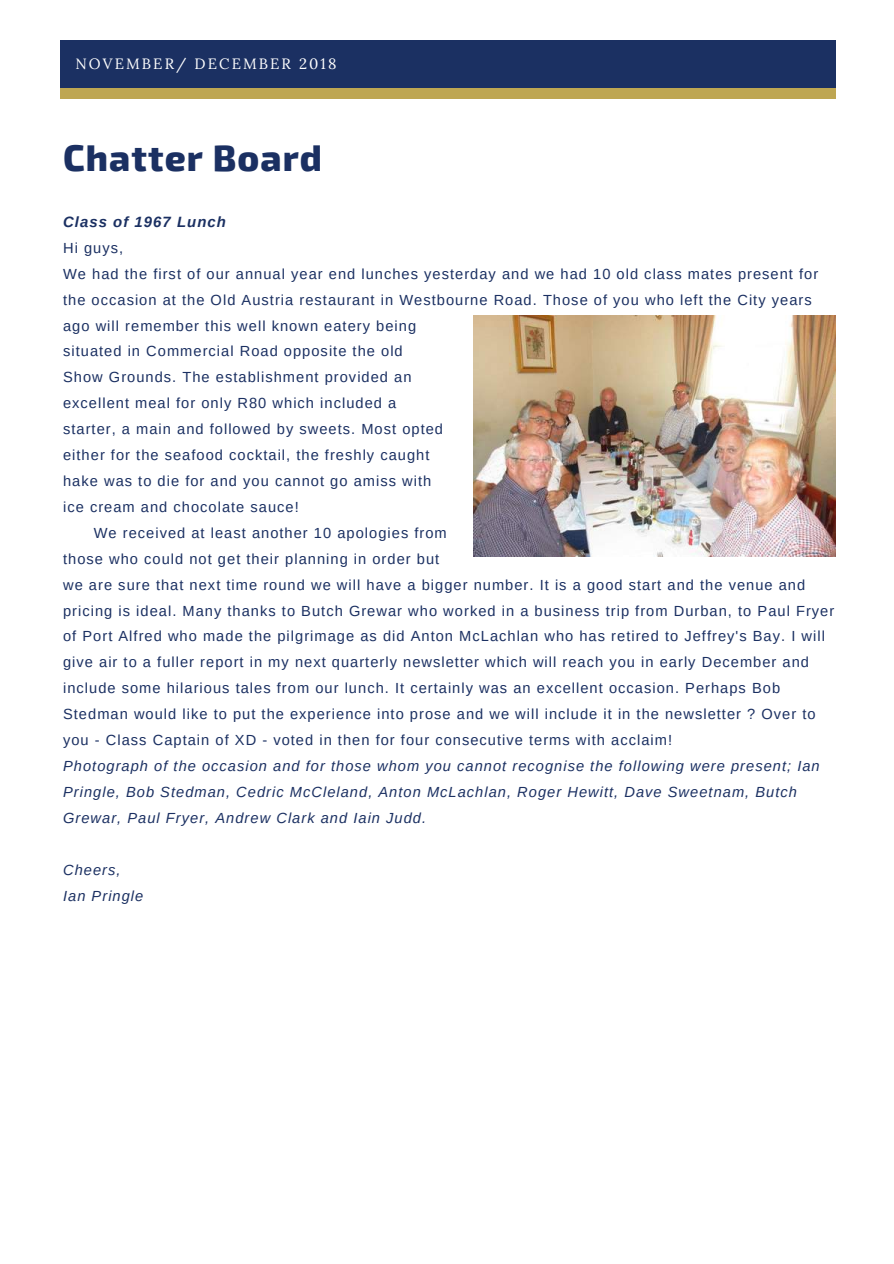
<style>
.page{position:relative;width:894px;height:1264px;background:#fff}
.page>*{position:absolute;margin:0;border:0;box-sizing:border-box;transform-origin:0 0}
.t1{font:800 36.45px "Exo 2";letter-spacing:.03em;color:#1b3062}
.t2{font:15px "Lora";letter-spacing:.14em;color:#fff}
.t3{font:italic 700 14.85px "Arimo";letter-spacing:.07em;color:#1b3062}
.t4{font:14.7px "Arimo";letter-spacing:.07em;color:#1b3062}
.t5{font:italic 14.7px/26px "Arimo";letter-spacing:.07em;color:#1b3062}
</style>
<div class="page">
<div style="left:60px;top:41px;width:775px;height:52px;background:#1b3062"></div>
<div style="left:61px;top:88px;width:774px;height:10px;background:#bea652"></div>
<img style="left:473px;top:315px;width:362px;height:241px">
<p class="t2" style="left:75px;top:54px;width:262px">NOVEMBER/ DECEMBER 2018</p>
<h1 class="t1" style="left:63px;top:134px;width:260px">Chatter Board</h1>
<p class="t3" style="left:63px;top:213px;width:164px">Class of 1967 Lunch</p>
<p class="t4" style="left:63px;top:239px;width:62px">Hi guys,</p>
<p class="t4" style="left:63px;top:265px;width:756px">We had the first of our annual year end lunches yesterday and we had 10 old class mates present for</p>
<p class="t4" style="left:63px;top:291px;width:750px">the occasion at the Old Austria restaurant in Westbourne Road. Those of you who left the City years</p>
<p class="t4" style="left:63px;top:317px;width:354px">ago will remember this well known eatery being</p>
<p class="t4" style="left:63px;top:343px;width:341px">situated in Commercial Road opposite the old</p>
<p class="t4" style="left:63px;top:369px;width:350px">Show Grounds. The establishment provided an</p>
<p class="t4" style="left:63px;top:395px;width:334px">excellent meal for only R80 which included a</p>
<p class="t4" style="left:63px;top:421px;width:381px">starter, a main and followed by sweets. Most opted</p>
<p class="t4" style="left:63px;top:447px;width:368px">either for the seafood cocktail, the freshly caught</p>
<p class="t4" style="left:63px;top:472px;width:369px">hake was to die for and you cannot go amiss with</p>
<p class="t4" style="left:63px;top:498px;width:237px">ice cream and chocolate sauce!</p>
<p class="t4" style="left:94px;top:524px;width:354px">We received at least another 10 apologies from</p>
<p class="t4" style="left:63px;top:550px;width:377px">those who could not get their planning in order but</p>
<p class="t4" style="left:63px;top:576px;width:743px">we are sure that next time round we will have a bigger number. It is a good start and the venue and</p>
<p class="t4" style="left:63px;top:602px;width:772px">pricing is ideal. Many thanks to Butch Grewar who worked in a business trip from Durban, to Paul Fryer</p>
<p class="t4" style="left:63px;top:628px;width:763px">of Port Alfred who made the pilgrimage as did Anton McLachlan who has retired to Jeffrey's Bay. I will</p>
<p class="t4" style="left:63px;top:654px;width:747px">give air to a fuller report in my next quarterly newsletter which will reach you in early December and</p>
<p class="t4" style="left:63px;top:680px;width:718px">include some hilarious tales from our lunch. It certainly was an excellent occasion. Perhaps Bob</p>
<p class="t4" style="left:63px;top:706px;width:753px">Stedman would like to put the experience into prose and we will include it in the newsletter ? Over to</p>
<p class="t4" style="left:63px;top:731px;width:610px">you - Class Captain of XD - voted in then for four consecutive terms with acclaim!</p>
<p class="t5" style="left:63px;top:753px;width:758px">Photograph of the occasion and for those whom you cannot recognise the following were present; Ian<br>Pringle, Bob Stedman, Cedric McCleland, Anton McLachlan, Roger Hewitt, Dave Sweetnam, Butch<br>Grewar, Paul Fryer, Andrew Clark and Iain Judd.</p>
<p class="t5" style="left:63px;top:856px;width:82px">Cheers,<br>Ian Pringle</p>
</div>
